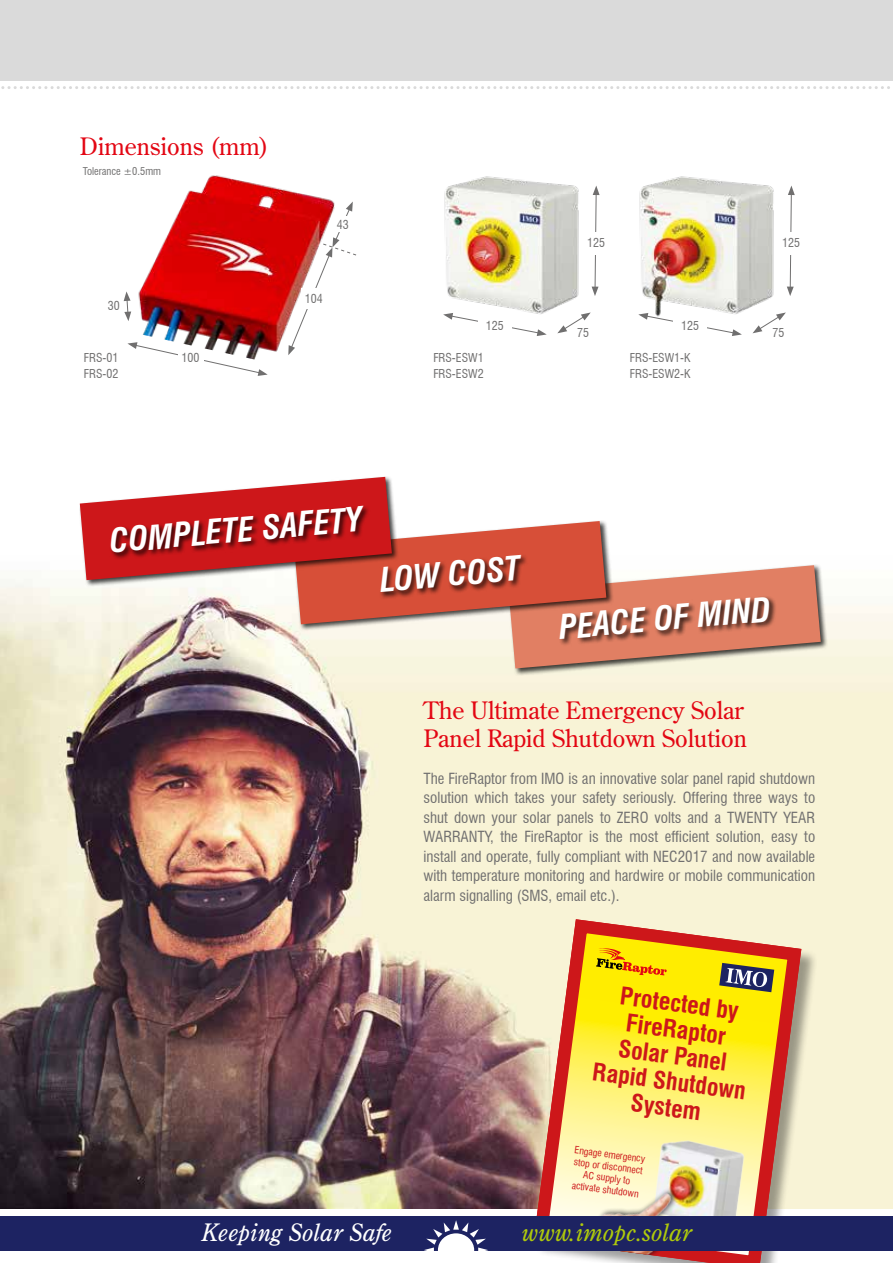
<style>
.page{position:relative;width:893px;height:1263px;background:#fff}
.page>*{position:absolute;margin:0;border:0;box-sizing:border-box;transform-origin:0 0}
.t1{font:italic 700 condensed 33px "Swiss 721 BT";color:#fff}
.t2{font:24px/28.8px "Century Old Style Std";color:#e30613}
.t3{font:700 condensed 24px/26.1px "Swiss 721 BT";color:#cd171a;text-align:center}
.t4{font:italic 24px "Century Old Style Std";color:#fff}
.t5{font:italic 24px "Century Old Style Std";color:#afca0b}
.t6{font:condensed 15px/19.5px "Swiss 721 BT";color:#706f6f;text-align:justify}
.t7{font:condensed 12px "Swiss 721 BT";color:#706f6f}
.t8{font:condensed 10.5px "Swiss 721 BT";color:#706f6f}
.t9{font:condensed 9.75px/11.7px "Swiss 721 BT";color:#cd171a;text-align:center}
</style>
<div class="page">
<img style="left:0;top:579px;width:893px;height:629px">
<div style="left:535px;top:920px;width:283px;height:343px;background:#000;opacity:.38"></div>
<svg style="left:534px;top:919px;width:267px;height:344px;background:#ecc965"></svg>
<svg style="left:684px;top:919px;width:13px;height:6px"></svg>
<img style="left:576px;top:1176px;width:105px;height:87px">
<svg style="left:534px;top:1069px;width:14px;height:16px"></svg>
<svg style="left:787px;top:1103px;width:14px;height:16px"></svg>
<div style="left:507px;top:564px;width:321px;height:112px;background:#000;opacity:.75"></div>
<svg style="left:80px;top:477px;width:741px;height:191px"></svg>
<div style="left:110px;top:505px;width:261px;height:55px;background:#000;opacity:.75"></div>
<div style="left:0;top:0;width:893px;height:81px;background:#dadada"></div>
<svg style="left:1px;top:86px;width:889px;height:3px"></svg>
<div style="left:0;top:1216px;width:893px;height:34px;background:#1d2362"></div>
<svg style="left:424px;top:1220px;width:64px;height:31px"></svg>
<img style="left:444px;top:176px;width:135px;height:137px">
<svg style="left:443px;top:313px;width:104px;height:23px"></svg>
<div style="left:478px;top:315px;width:33px;height:21px;background:#fff"></div>
<svg style="left:557px;top:312px;width:34px;height:21px"></svg>
<svg style="left:592px;top:186px;width:8px;height:110px"></svg>
<div style="left:583px;top:232px;width:26px;height:22px;background:#fff"></div>
<img style="left:639px;top:176px;width:135px;height:137px">
<svg style="left:638px;top:313px;width:104px;height:23px"></svg>
<div style="left:673px;top:315px;width:34px;height:21px;background:#fff"></div>
<svg style="left:752px;top:312px;width:34px;height:21px"></svg>
<svg style="left:787px;top:186px;width:8px;height:110px"></svg>
<div style="left:779px;top:232px;width:25px;height:22px;background:#fff"></div>
<img style="left:184px;top:175px;width:149px;height:26px">
<svg style="left:123px;top:201px;width:234px;height:175px"></svg>
<div style="left:84px;top:353px;width:47px;height:14px;background:#fff"></div>
<div style="left:84px;top:369px;width:47px;height:14px;background:#fff"></div>
<h2 class="t2" style="left:80px;top:132px;width:191px">Dimensions (mm)</h2>
<p class="t8" style="left:83px;top:164px;width:80px">Tolerance ±0.5mm</p>
<p class="t7" style="left:108px;top:299px;width:13px">30</p>
<p class="t7" style="left:84px;top:351px;width:36px">FRS-01</p>
<p class="t7" style="left:182px;top:351px;width:19px">100</p>
<p class="t7" style="left:337px;top:217px;width:13px">43</p>
<p class="t7" style="left:305px;top:291px;width:19px">104</p>
<p class="t7" style="left:486px;top:318px;width:19px">125</p>
<p class="t7" style="left:587px;top:236px;width:19px">125</p>
<p class="t7" style="left:577px;top:325px;width:13px">75</p>
<p class="t7" style="left:681px;top:318px;width:19px">125</p>
<p class="t7" style="left:433px;top:351px;width:52px">FRS-ESW1</p>
<p class="t7" style="left:630px;top:351px;width:62px">FRS-ESW1-K</p>
<p class="t7" style="left:84px;top:367px;width:36px">FRS-02</p>
<p class="t7" style="left:433px;top:367px;width:52px">FRS-ESW2</p>
<p class="t7" style="left:630px;top:367px;width:62px">FRS-ESW2-K</p>
<h1 class="t1" style="left:108px;top:521px;width:255px;rotate:-5deg">COMPLETE SAFETY</h1>
<h1 class="t1" style="left:378px;top:560px;width:143px;rotate:-5deg">LOW COST</h1>
<p class="t7" style="left:782px;top:236px;width:19px">125</p>
<p class="t7" style="left:772px;top:325px;width:13px">75</p>
<h1 class="t1" style="left:557px;top:608px;width:214px;rotate:-5deg">PEACE OF MIND</h1>
<h2 class="t2" style="left:423px;top:695px;width:325px">The Ultimate Emergency Solar<br>Panel Rapid Shutdown Solution</h2>
<p class="t6" style="left:423px;top:769px;width:393px">The FireRaptor from IMO is an innovative solar panel rapid shutdown solution which takes your safety seriously. Offering three ways to shut down your solar panels to ZERO volts and a TWENTY YEAR WARRANTY, the FireRaptor is the most efficient solution, easy to install and operate, fully compliant with NEC2017 and now available with temperature monitoring and hardwire or mobile communication alarm signalling (SMS, email etc.).</p>
<h2 class="t3" style="left:606px;top:980px;width:156px;rotate:8deg">Protected by<br>FireRaptor<br>Solar Panel<br>Rapid Shutdown<br>System</h2>
<p class="t9" style="left:575px;top:1144px;width:73px;rotate:7deg">Engage emergency stop or disconnect<br>AC supply to activate shutdown</p>
<h2 class="t4" style="left:201px;top:1217px;width:192px">Keeping Solar Safe</h2>
<h2 class="t5" style="left:521px;top:1217px;width:172px">www.imopc.solar</h2>
</div>
